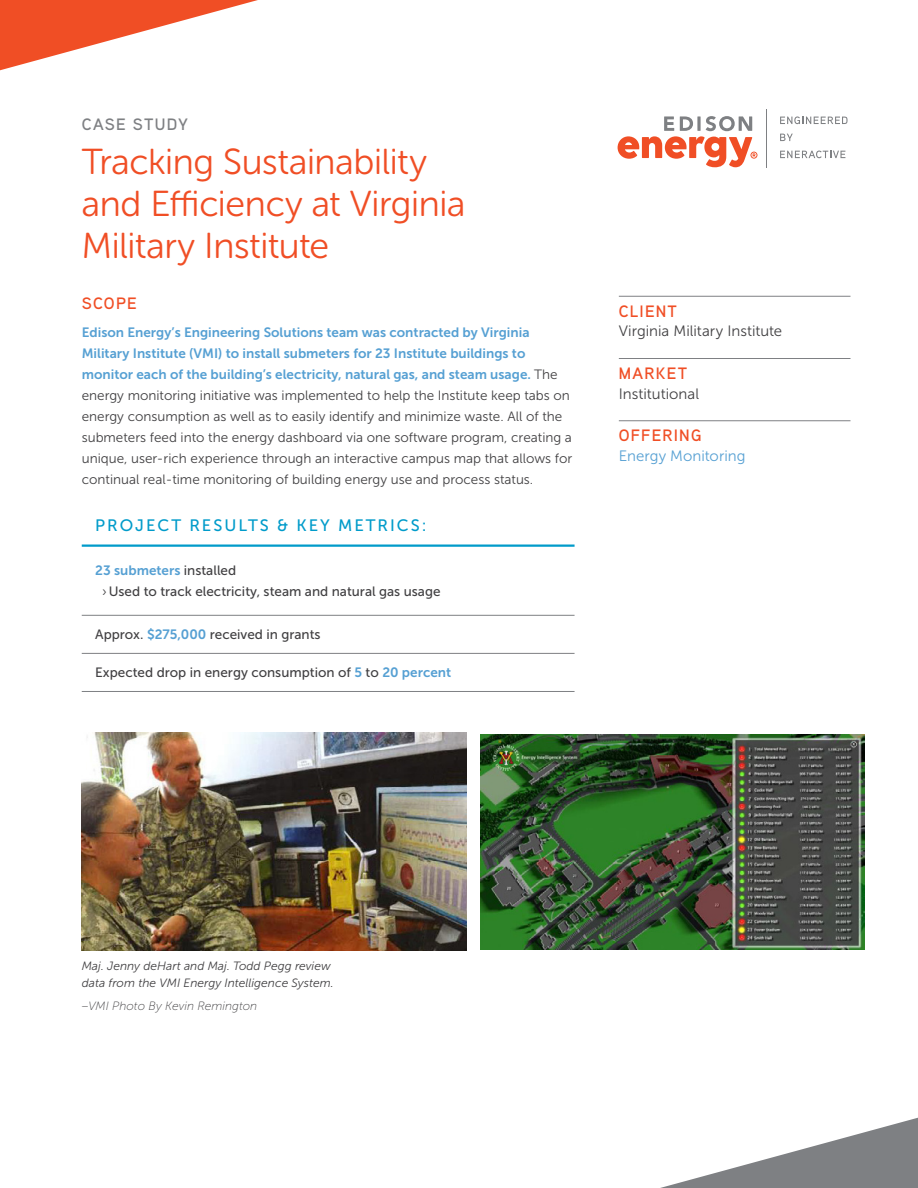
<style>
.page{position:relative;width:918px;height:1188px;background:#fff}
.page>*{position:absolute;margin:0;border:0;box-sizing:border-box;transform-origin:0 0}
.Headline{font:36px/42px "Museo Sans Rounded 300";letter-spacing:-.01em;color:#f04e25}
.Table_Header{font:16.5px "Museo Sans 500";letter-spacing:.12em;color:#009bca}
.Sidebar_Subhead{font:600 16.5px "Aaux Next";letter-spacing:.07em;color:#f04e25}
.Case_Study{font:600 16.5px "Aaux Next";letter-spacing:.07em;color:#7e8083}
.Subhead{font:600 16.5px "Aaux Next";letter-spacing:.07em;color:#f04e25}
.Sidebar_Name{font:15px "Museo Sans 300";color:#414042}
.Sidebar_Name-2{font:15px "Museo Sans 300";letter-spacing:.005em;color:#56a0d3}
.Body_Copy{font:13.5px/21px "Museo Sans 300";color:#414042}
.Table_Copy_Flush_Lef{font:13.5px "Museo Sans 500";color:#414042}
.Table_Copy_Flush_Lef-2{font:13.5px "Museo Sans 700";color:#56a0d3}
.Pull_Quote__under_ci{font:italic 12px/16.5px "Museo Sans 300";color:#414042}
.DS_Caption{font:italic 12px "Museo Sans 100";color:#414042}
.s1{font-family:"Museo Sans 700";color:#56a0d3}
.s2{font-family:"Museo Sans 500";color:#414042}
.s3{font-family:"Museo Sans 300"}
</style>
<div class="page">
<svg style="left:0;top:0;width:258px;height:70px"></svg>
<svg style="left:660px;top:1118px;width:258px;height:70px"></svg>
<hr style="left:82px;top:545px;width:493px;height:2px;background:#009bca">
<hr style="left:82px;top:615px;width:493px;height:1px;background:#7e8083">
<hr style="left:82px;top:653px;width:493px;height:1px;background:#7e8083">
<hr style="left:82px;top:691px;width:493px;height:1px;background:#7e8083">
<svg style="left:618px;top:116px;width:139px;height:51px"></svg>
<hr style="left:767px;top:109px;width:1px;height:59px;background:#7e8083">
<svg style="left:780px;top:116px;width:68px;height:8px"></svg>
<svg style="left:780px;top:134px;width:13px;height:7px"></svg>
<svg style="left:780px;top:151px;width:65px;height:7px"></svg>
<hr style="left:619px;top:296px;width:231px;height:1px;background:#7e8083">
<hr style="left:619px;top:358px;width:231px;height:1px;background:#7e8083">
<hr style="left:619px;top:420px;width:231px;height:1px;background:#7e8083">
<img style="left:82px;top:733px;width:384px;height:217px">
<img style="left:480px;top:734px;width:385px;height:215px">
<p class="Case_Study" style="left:82px;top:113px;width:108px">CASE STUDY</p>
<p class="Headline" style="left:82px;top:141px;width:385px">Tracking Sustainability and Efficiency at Virginia<br>Military Institute</p>
<p class="Subhead" style="left:82px;top:291px;width:57px">SCOPE</p>
<p class="Body_Copy" style="left:82px;top:322px;width:492px"><span class="s1">Edison Energy’s Engineering Solutions team was contracted by Virginia Military Institute (VMI) to install submeters for 23 Institute buildings to monitor each of the building’s electricity, natural gas, and steam usage.</span> The energy monitoring initiative was implemented to help the Institute keep tabs on energy consumption as well as to easily identify and minimize waste. All of the submeters feed into the energy dashboard via one software program, creating a unique, user-rich experience through an interactive campus map that allows for continual real-time monitoring of building energy use and process status.</p>
<p class="Table_Header" style="left:95px;top:516px;width:333px">PROJECT RESULTS &amp; KEY METRICS:</p>
<p class="Table_Copy_Flush_Lef-2" style="left:95px;top:563px;width:142px">23 submeters <span class="s2">installed</span></p>
<p class="Table_Copy_Flush_Lef" style="left:102px;top:584px;width:340px"><span class="s3">›</span> Used to track electricity, steam and natural gas usage</p>
<p class="Table_Copy_Flush_Lef" style="left:95px;top:627px;width:227px">Approx. <span class="s1">$275,000</span> received in grants</p>
<p class="Table_Copy_Flush_Lef" style="left:95px;top:665px;width:357px">Expected drop in energy consumption of <span class="s1">5</span> to <span class="s1">20 percent</span></p>
<p class="Sidebar_Subhead" style="left:619px;top:300px;width:60px">CLIENT</p>
<p class="Sidebar_Name" style="left:619px;top:323px;width:165px">Virginia Military Institute</p>
<p class="Sidebar_Subhead" style="left:619px;top:362px;width:70px">MARKET</p>
<p class="Sidebar_Name" style="left:619px;top:385px;width:82px">Institutional</p>
<p class="Sidebar_Subhead" style="left:619px;top:424px;width:84px">OFFERING</p>
<p class="Sidebar_Name-2" style="left:619px;top:448px;width:128px">Energy Monitoring</p>
<p class="Pull_Quote__under_ci" style="left:82px;top:958px;width:253px">Maj. Jenny deHart and Maj. Todd Pegg review data from the VMI Energy Intelligence System.</p>
<p class="DS_Caption" style="left:82px;top:999px;width:177px">–VMI Photo By Kevin Remington</p>
</div>
